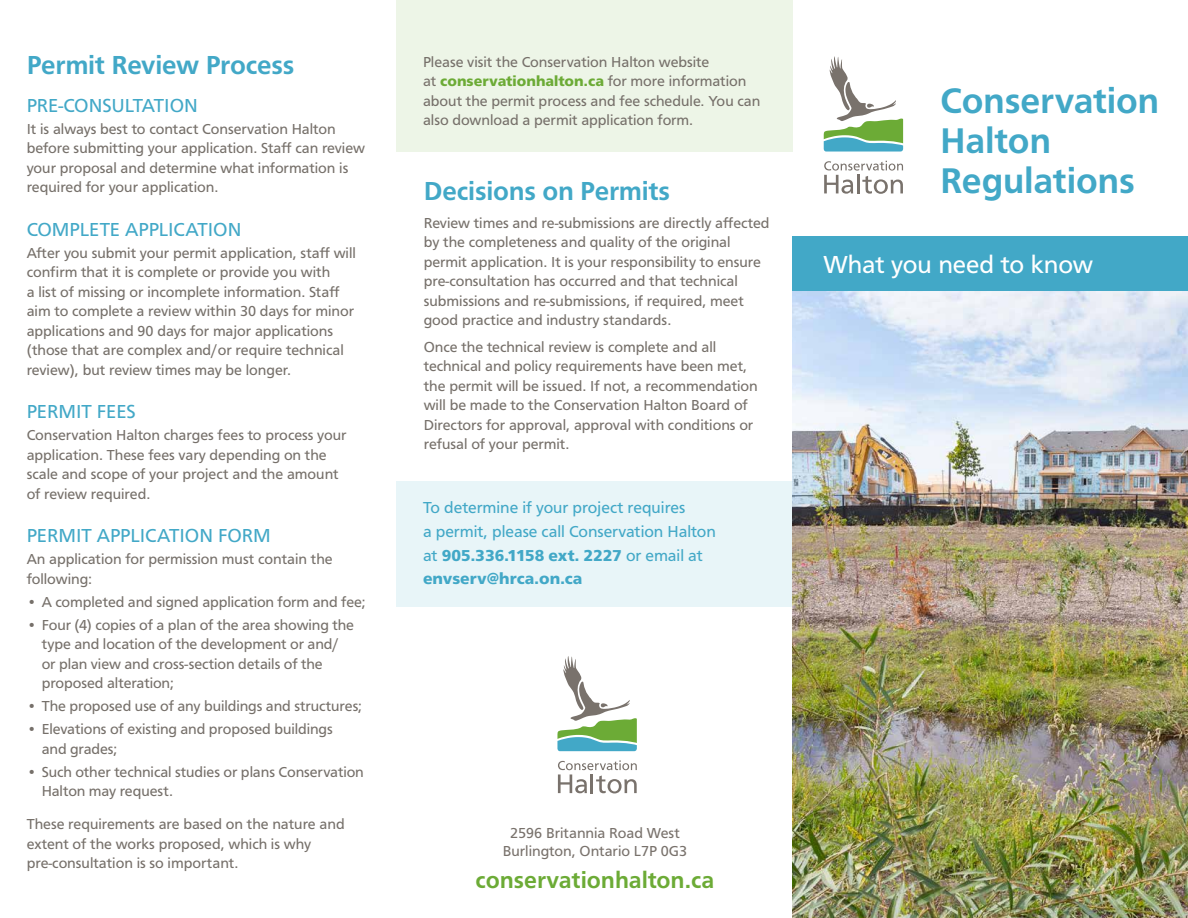
<style>
.page{position:relative;width:1188px;height:918px;background:#fff}
.page>*{position:absolute;margin:0;border:0;box-sizing:border-box;transform-origin:0 0}
.t1{font:700 37.05px/40.2px "Carto Gothic Pro";letter-spacing:-.005em;color:#42a8c7}
.t2{font:700 27px "Carto Gothic Pro";letter-spacing:-.01em;color:#42a8c7}
.t3{font:25.5px "Carto Gothic Pro";color:#fff}
.t4{font:700 24px "Carto Gothic Pro";color:#6cab36}
.t5{font:19.5px "Carto Gothic Pro";color:#42a8c7}
.t6{font:16.5px/24px "Carto Gothic Pro";color:#42a8c7}
.t7{font:900 16.5px "Carto Gothic Pro";color:#42a8c7}
.t8{font:15px/19.5px "Carto Gothic Pro";color:#76706a}
.t9{font:15px/18px "Carto Gothic Pro";color:#79726c;text-align:center}
.s1{color:#79726c}
.s2{font-weight:900;color:#6cab36}
.s3{font-weight:900}
</style>
<div class="page">
<div style="left:396px;top:481px;width:410px;height:125px;background:#e8f5f8"></div>
<div style="left:396px;top:0;width:396px;height:151px;background:#edf5e7"></div>
<svg style="left:557px;top:656px;width:80px;height:95px"></svg>
<svg style="left:558px;top:760px;width:79px;height:33px"></svg>
<img style="left:792px;top:291px;width:396px;height:627px">
<svg style="left:824px;top:56px;width:79px;height:96px"></svg>
<svg style="left:824px;top:161px;width:79px;height:33px"></svg>
<div style="left:792px;top:237px;width:396px;height:54px;background:#42a8c7"></div>
<h2 class="t2" style="left:27px;top:49px;width:269px">Permit Review Process</h2>
<h3 class="t5" style="left:27px;top:94px;width:173px">PRE-CONSULTATION</h3>
<p class="t8" style="left:27px;top:119px;width:340px">It is always best to contact Conservation Halton before submitting your application. Staff can review your proposal and determine what information is required for your application.</p>
<h3 class="t5" style="left:27px;top:218px;width:216px">COMPLETE APPLICATION</h3>
<p class="t8" style="left:27px;top:243px;width:331px">After you submit your permit application, staff will confirm that it is complete or provide you with<br>a list of missing or incomplete information. Staff aim to complete a review within 30 days for minor applications and 90 days for major applications (those that are complex and/or require technical review), but review times may be longer.</p>
<h3 class="t5" style="left:27px;top:401px;width:111px">PERMIT FEES</h3>
<p class="t8" style="left:27px;top:426px;width:322px">Conservation Halton charges fees to process your application. These fees vary depending on the scale and scope of your project and the amount of review required.</p>
<h3 class="t5" style="left:27px;top:525px;width:246px">PERMIT APPLICATION FORM</h3>
<p class="t8" style="left:27px;top:550px;width:308px">An application for permission must contain the following:</p>
<p class="t8" style="left:27px;top:592px;width:341px">• A completed and signed application form and fee;</p>
<p class="t8" style="left:42px;top:615px;width:314px;text-indent:-15px">• Four (4) copies of a plan of the area showing the type and location of the development or and/ or plan view and cross-section details of the proposed alteration;</p>
<p class="t8" style="left:27px;top:697px;width:337px">• The proposed use of any buildings and structures;</p>
<p class="t8" style="left:42px;top:720px;width:293px;text-indent:-15px">• Elevations of existing and proposed buildings and grades;</p>
<p class="t8" style="left:42px;top:762px;width:324px;text-indent:-15px">• Such other technical studies or plans Conservation<br>Halton may request.</p>
<p class="t8" style="left:27px;top:815px;width:320px">These requirements are based on the nature and extent of the works proposed, which is why pre-consultation is so important.</p>
<p class="t8" style="left:423px;top:52px;width:339px">Please visit the Conservation Halton website<br><span class="s1">at</span> <span class="s2">conservationhalton.ca</span> for more information about the permit process and fee schedule. You can also download a permit application form.</p>
<h2 class="t2" style="left:424px;top:176px;width:248px">Decisions on Permits</h2>
<p class="t8" style="left:424px;top:213px;width:347px">Review times and re-submissions are directly affected by the completeness and quality of the original permit application. It is your responsibility to ensure pre-consultation has occurred and that technical submissions and re-submissions, if required, meet good practice and industry standards.</p>
<p class="t8" style="left:424px;top:337px;width:336px">Once the technical review is complete and all technical and policy requirements have been met, the permit will be issued. If not, a recommendation will be made to the Conservation Halton Board of Directors for approval, approval with conditions or refusal of your permit.</p>
<p class="t6" style="left:423px;top:496px;width:294px">To determine if your project requires<br>a permit, please call Conservation Halton at <span class="s3">905.336.1158 ext. 2227</span> or email at</p>
<p class="t7" style="left:423px;top:569px;width:161px">envserv@hrca.on.ca</p>
<h1 class="t1" style="left:940px;top:80px;width:221px">Conservation<br>Halton<br>Regulations</h1>
<h3 class="t3" style="left:824px;top:250px;width:271px">What you need to know</h3>
<p class="t9" style="left:503px;top:824px;width:186px">2596 Britannia Road West<br>Burlington, Ontario L7P 0G3</p>
<h3 class="t4" style="left:475px;top:866px;width:241px">conservationhalton.ca</h3>
</div>
